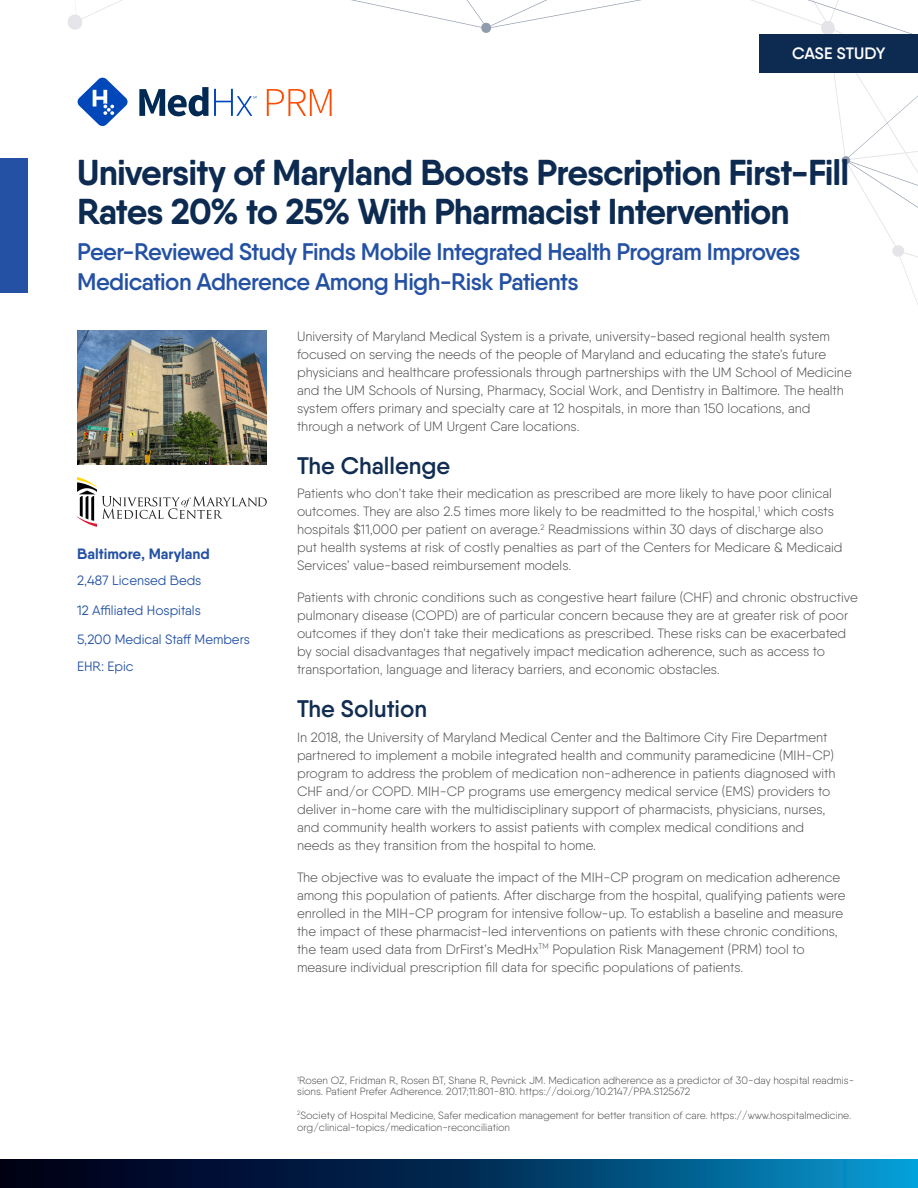
<style>
.page{position:relative;width:918px;height:1188px;background:#fff}
.page>*{position:absolute;margin:0;border:0;box-sizing:border-box;transform-origin:0 0}
.t1{font:700 36px/39px "Qanelas Soft";letter-spacing:-.03em;color:#0d2b51}
.t2{font:600 24px/30px "Qanelas Soft";letter-spacing:-.025em;color:#2451a3}
.t3{font:600 24px "Qanelas Soft";color:#112d51}
.t4{font:600 16.5px "Qanelas Soft";letter-spacing:-.005em;color:#fff}
.t5{font:700 15px "Qanelas Soft";color:#2451a3}
.t6{font:300 13.5px/18px "Qanelas Soft";color:#4b4c4d}
.t7{font:13.5px "Qanelas Soft";color:#2451a3}
.t8{font:300 10.5px/10.5px "Qanelas Soft";color:#4b4c4d}
</style>
<div class="page">
<div style="left:0;top:158px;width:28px;height:135px;background:#2451a3"></div>
<img style="left:77px;top:353px;width:190px;height:112px">
<svg style="left:0;top:1159px;width:918px;height:29px;background:#013962"></svg>
<svg style="left:68px;top:0;width:850px;height:353px"></svg>
<svg style="left:77px;top:477px;width:190px;height:50px"></svg>
<p class="t4" style="left:792px;top:43px;width:95px">CASE STUDY</p>
<p class="t1" style="left:77px;top:153px;width:774px">University of Maryland Boosts Prescription First-Fill<br>Rates 20% to 25% With Pharmacist Intervention</p>
<p class="t2" style="left:77px;top:236px;width:725px">Peer-Reviewed Study Finds Mobile Integrated Health Program Improves<br>Medication Adherence Among High-Risk Patients</p>
<p class="t5" style="left:77px;top:545px;width:134px">Baltimore, Maryland</p>
<p class="t7" style="left:77px;top:573px;width:126px">2,487 Licensed Beds</p>
<p class="t7" style="left:77px;top:602px;width:125px">12 Affiliated Hospitals</p>
<p class="t7" style="left:77px;top:631px;width:174px">5,200 Medical Staff Members</p>
<p class="t7" style="left:77px;top:658px;width:58px">EHR: Epic</p>
<p class="t6" style="left:297px;top:327px;width:556px">University of Maryland Medical System is a private, university-based regional health system focused on serving the needs of the people of Maryland and educating the state’s future physicians and healthcare professionals through partnerships with the UM School of Medicine and the UM Schools of Nursing, Pharmacy, Social Work, and Dentistry in Baltimore. The health system offers primary and specialty care at 12 hospitals, in more than 150 locations, and through a network of UM Urgent Care locations.</p>
<p class="t3" style="left:297px;top:450px;width:155px">The Challenge</p>
<p class="t6" style="left:297px;top:484px;width:547px">Patients who don’t take their medication as prescribed are more likely to have poor clinical outcomes. They are also 2.5 times more likely to be readmitted to the hospital,<sup>1</sup> which costs hospitals $11,000 per patient on average.<sup>2</sup> Readmissions within 30 days of discharge also put health systems at risk of costly penalties as part of the Centers for Medicare &amp; Medicaid Services’ value-based reimbursement models.</p>
<p class="t6" style="left:297px;top:588px;width:562px">Patients with chronic conditions such as congestive heart failure (CHF) and chronic obstructive pulmonary disease (COPD) are of particular concern because they are at greater risk of poor outcomes if they don’t take their medications as prescribed. These risks can be exacerbated by social disadvantages that negatively impact medication adherence, such as access to transportation, language and literacy barriers, and economic obstacles.</p>
<p class="t3" style="left:297px;top:694px;width:132px">The Solution</p>
<p class="t6" style="left:297px;top:728px;width:540px">In 2018, the University of Maryland Medical Center and the Baltimore City Fire Department partnered to implement a mobile integrated health and community paramedicine (MIH-CP) program to address the problem of medication non-adherence in patients diagnosed with CHF and/or COPD. MIH-CP programs use emergency medical service (EMS) providers to deliver in-home care with the multidisciplinary support of pharmacists, physicians, nurses, and community health workers to assist patients with complex medical conditions and needs as they transition from the hospital to home.</p>
<p class="t6" style="left:297px;top:868px;width:550px">The objective was to evaluate the impact of the MIH-CP program on medication adherence among this population of patients. After discharge from the hospital, qualifying patients were enrolled in the MIH-CP program for intensive follow-up. To establish a baseline and measure the impact of these pharmacist-led interventions on patients with these chronic conditions, the team used data from DrFirst’s MedHx<sup>TM</sup> Population Risk Management (PRM) tool to measure individual prescription fill data for specific populations of patients.</p>
<p class="t8" style="left:297px;top:1075px;width:559px"><sup>1</sup>Rosen OZ, Fridman R, Rosen BT, Shane R, Pevnick JM. Medication adherence as a predictor of 30-day hospital readmis&shy;sions. Patient Prefer Adherence. 2017;11:801-810. https://doi.org/10.2147/PPA.S125672</p>
<p class="t8" style="left:297px;top:1109px;width:556px;line-height:12px"><sup>2</sup>Society of Hospital Medicine, Safer medication management for better transition of care. https://www.hospitalmedicine. org/clinical-topics/medication-reconciliation</p>
</div>
